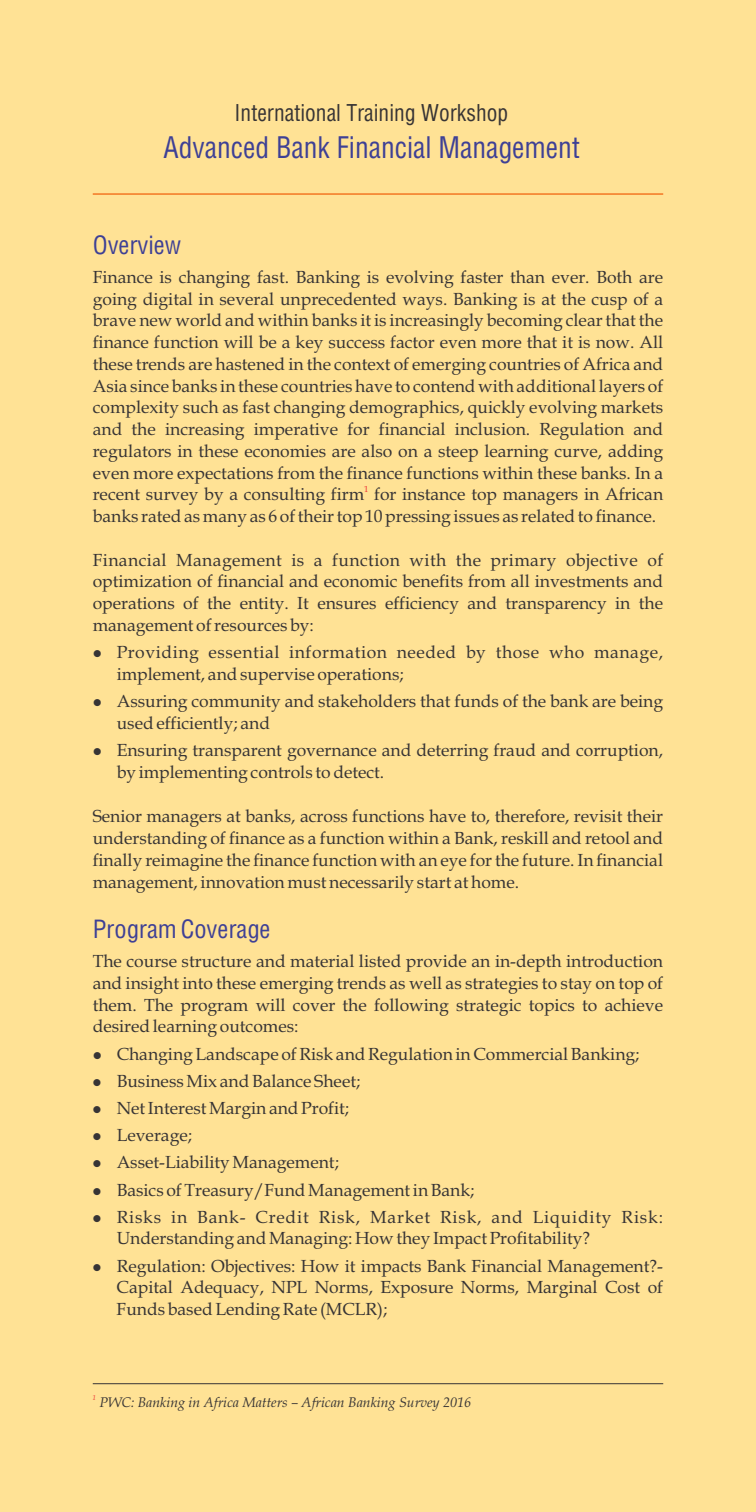
<style>
.page{position:relative;width:756px;height:1512px;background:#ffe295}
.page>*{position:absolute;margin:0;border:0;box-sizing:border-box;transform-origin:0 0}
.t1{font:condensed 29.05px "Helvetica";color:#3e4095;scale:.95 1}
.t2{font:condensed 24.5px "Helvetica";color:#3e4095}
.t3{font:condensed 22.57px "Helvetica";color:#373435;scale:.95 1}
.t4{font:17.5px/21.7px "Book Antiqua";color:#373435;text-align:justify}
.t5{font:17.5px/21.7px "Book Antiqua";letter-spacing:.03em;color:#373435}
.t6{font:italic 14px "Book Antiqua";color:#373435}
.t7{font:8.75px "Book Antiqua";color:#ed3237}
.t8{font:italic 7px "Book Antiqua";color:#ed3237}
</style>
<div class="page">
<hr style="left:93px;top:1383px;width:570px;height:1px;background:#373435">
<hr style="left:93px;top:193px;width:570px;height:2px;background:#f58634">
<p class="t3" style="left:235px;top:104px;width:290px">International Training Workshop</p>
<h1 class="t1" style="left:163px;top:136px;width:440px">Advanced Bank Financial Management</h1>
<h2 class="t2" style="left:93px;top:236px;width:90px">Overview</h2>
<p class="t4" style="left:93px;top:268px;width:572px">Finance is changing fast. Banking is evolving faster than ever. Both are going digital in several unprecedented ways. Banking is at the cusp of a brave new world and within banks it is increasingly becoming clear that the finance function will be a key success factor even more that it is now. All these trends are hastened in the context of emerging countries of Africa and Asia since banks in these countries have to contend with additional layers of complexity such as fast changing demographics, quickly evolving markets and the increasing imperative for financial inclusion. Regulation and regulators in these economies are also on a steep learning curve, adding even more expectations from the finance functions within these banks. In a recent survey by a consulting firm for instance top managers in African</p>
<p class="t7" style="left:364px;top:485px;width:6px">1</p>
<p class="t4" style="left:93px;top:507px;width:565px">banks rated as many as 6 of their top 10 pressing issues as related to finance.</p>
<p class="t4" style="left:93px;top:551px;width:572px">Financial Management is a function with the primary objective of optimization of financial and economic benefits from all investments and operations of the entity. It ensures efficiency and transparency in the management of resources by:</p>
<p class="t5" style="left:117px;top:643px;width:548px;text-indent:-24px">● Providing essential information needed by those who manage, implement, and supervise operations;</p>
<p class="t4" style="left:117px;top:692px;width:548px;text-indent:-24px">● Assuring community and stakeholders that funds of the bank are being used efficiently; and</p>
<p class="t4" style="left:117px;top:741px;width:548px;text-indent:-24px">● Ensuring transparent governance and deterring fraud and corruption, by implementing controls to detect.</p>
<p class="t4" style="left:93px;top:808px;width:572px">Senior managers at banks, across functions have to, therefore, revisit their understanding of finance as a function within a Bank, reskill and retool and finally reimagine the finance function with an eye for the future. In financial management, innovation must necessarily start at home.</p>
<h2 class="t2" style="left:93px;top:920px;width:179px">Program Coverage</h2>
<p class="t4" style="left:93px;top:952px;width:572px">The course structure and material listed provide an in-depth introduction and insight into these emerging trends as well as strategies to stay on top of them. The program will cover the following strategic topics to achieve desired learning outcomes:</p>
<p class="t4" style="left:93px;top:1045px;width:548px">● Changing Landscape of Risk and Regulation in Commercial Banking;</p>
<p class="t4" style="left:93px;top:1072px;width:269px">● Business Mix and Balance Sheet;</p>
<p class="t4" style="left:93px;top:1099px;width:258px">● Net Interest Margin and Profit;</p>
<p class="t4" style="left:93px;top:1126px;width:101px">● Leverage;</p>
<p class="t4" style="left:93px;top:1154px;width:248px">● Asset-Liability Management;</p>
<p class="t4" style="left:93px;top:1181px;width:383px">● Basics of Treasury/Fund Management in Bank;</p>
<p class="t4" style="left:117px;top:1208px;width:548px;text-indent:-24px">● Risks in Bank- Credit Risk, Market Risk, and Liquidity Risk:<br>Understanding and Managing: How they Impact Profitability?</p>
<p class="t4" style="left:117px;top:1257px;width:548px;text-indent:-24px">● Regulation: Objectives: How it impacts Bank Financial Management?- Capital Adequacy, NPL Norms, Exposure Norms, Marginal Cost of Funds based Lending Rate (MCLR);</p>
<p class="t8" style="left:93px;top:1395px;width:5px">1</p>
<p class="t6" style="left:100px;top:1397px;width:373px">PWC: Banking in Africa Matters – African Banking Survey 2016</p>
</div>
